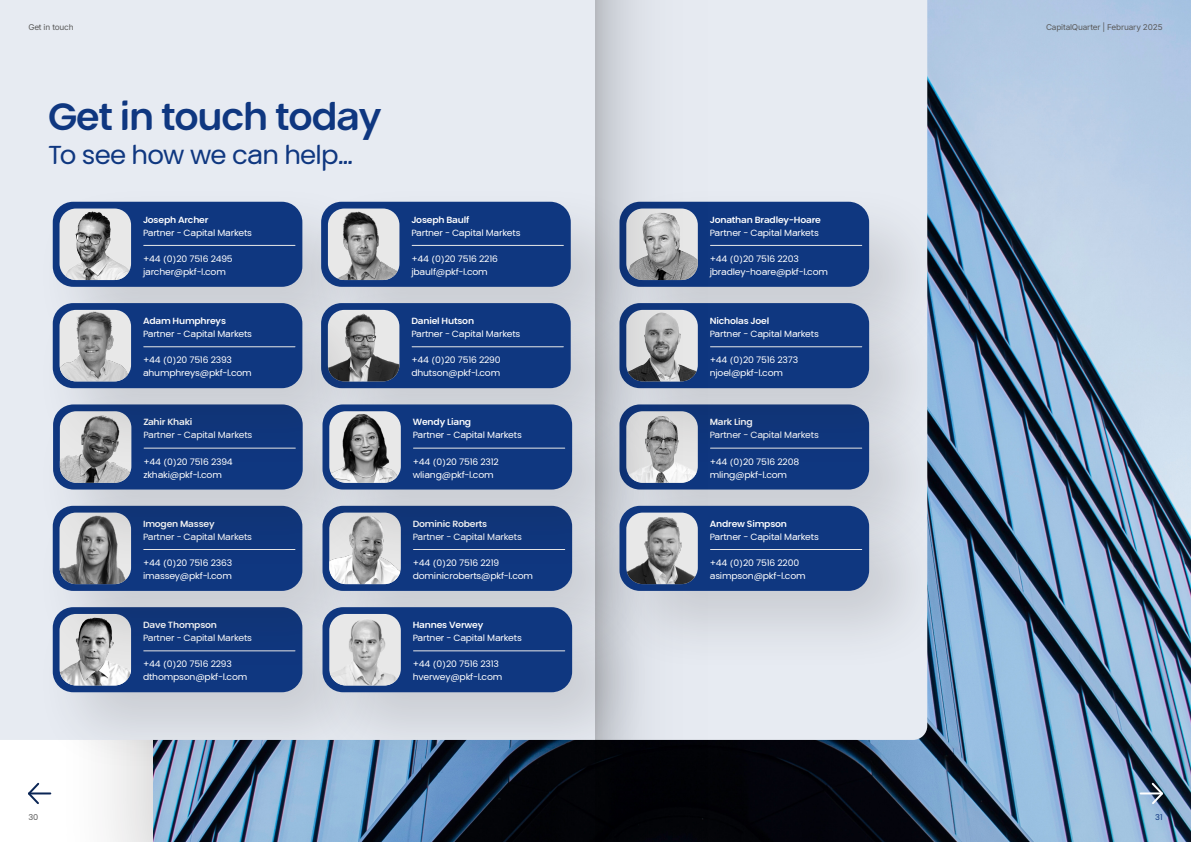
<style>
.page{position:relative;width:1191px;height:842px;background:#fff}
.page>*{position:absolute;margin:0;border:0;box-sizing:border-box;transform-origin:0 0}
.t1{font:700 38px "PKF Global Sans";letter-spacing:-.03em;color:#0f3780}
.t2{font:26px "PKF Global Sans";letter-spacing:-.03em;color:#0f3780}
.t3{font:9px "PKF Global Sans";letter-spacing:-.02em;color:#fff}
.t4{font:700 9px "PKF Global Sans";letter-spacing:-.02em;color:#fff}
.t5{font:8px "Inter";letter-spacing:-.02em;color:#5a5a5a}
.t6{font:8px "PKF Global Sans";color:#5a5a5a}
.t7{font:8px "PKF Global Sans";color:#0f3780}
</style>
<div class="page">
<img style="left:153px;top:0;width:1038px;height:842px">
<div style="left:0;top:0;width:927px;height:740px;background:#e7ebf2"></div>
<div style="left:619px;top:404px;width:250px;height:85px;background:#0f3780;border-radius:21px"></div>
<div style="left:33px;top:182px;width:352px;height:188px;background:#e7ebf2"></div>
<div style="left:53px;top:202px;width:249px;height:85px;background:#0f3780;border-radius:21px"></div>
<img style="left:60px;top:209px;width:71px;height:71px">
<hr style="left:144px;top:245px;width:151px;height:1px;background:#e8e8e8">
<div style="left:33px;top:587px;width:352px;height:189px;background:#231f20;opacity:.15"></div>
<div style="left:53px;top:607px;width:249px;height:85px;background:#0f3780;border-radius:21px"></div>
<img style="left:60px;top:674px;width:71px;height:11px">
<div style="left:302px;top:182px;width:352px;height:188px;background:#231f20;opacity:.15"></div>
<div style="left:321px;top:202px;width:250px;height:85px;background:#0f3780;border-radius:21px"></div>
<img style="left:328px;top:209px;width:71px;height:71px">
<hr style="left:412px;top:245px;width:151px;height:1px;background:#e8e8e8">
<div style="left:301px;top:283px;width:353px;height:188px;background:#231f20;opacity:.15"></div>
<div style="left:321px;top:303px;width:250px;height:85px;background:#0f3780;border-radius:21px"></div>
<img style="left:385px;top:310px;width:14px;height:71px">
<hr style="left:412px;top:346px;width:151px;height:1px;background:#e8e8e8">
<div style="left:33px;top:486px;width:352px;height:188px;background:#231f20;opacity:.15"></div>
<div style="left:53px;top:506px;width:249px;height:85px;background:#0f3780;border-radius:21px"></div>
<img style="left:60px;top:573px;width:70px;height:11px">
<div style="left:322px;top:506px;width:250px;height:85px;background:#0f3780;border-radius:21px"></div>
<img style="left:330px;top:573px;width:70px;height:11px">
<div style="left:600px;top:182px;width:352px;height:188px;background:#231f20;opacity:.15"></div>
<div style="left:619px;top:202px;width:250px;height:85px;background:#0f3780;border-radius:21px"></div>
<hr style="left:710px;top:245px;width:151px;height:1px;background:#e8e8e8">
<div style="left:34px;top:385px;width:352px;height:188px;background:#231f20;opacity:.15"></div>
<div style="left:53px;top:404px;width:250px;height:85px;background:#0f3780;border-radius:21px"></div>
<img style="left:60px;top:471px;width:71px;height:12px">
<div style="left:33px;top:283px;width:352px;height:188px;background:#231f20;opacity:.15"></div>
<div style="left:53px;top:303px;width:249px;height:85px;background:#0f3780;border-radius:21px"></div>
<img style="left:60px;top:310px;width:71px;height:71px">
<hr style="left:144px;top:346px;width:151px;height:1px;background:#e8e8e8">
<div style="left:600px;top:283px;width:352px;height:188px;background:#231f20;opacity:.15"></div>
<div style="left:619px;top:303px;width:250px;height:85px;background:#0f3780;border-radius:21px"></div>
<hr style="left:710px;top:346px;width:151px;height:1px;background:#e8e8e8">
<div style="left:303px;top:587px;width:352px;height:189px;background:#231f20;opacity:.15"></div>
<div style="left:322px;top:607px;width:250px;height:85px;background:#0f3780;border-radius:21px"></div>
<img style="left:329px;top:614px;width:72px;height:71px">
<hr style="left:413px;top:650px;width:152px;height:1px;background:#e8e8e8">
<svg style="left:595px;top:0;width:158px;height:842px"></svg>
<div style="left:303px;top:385px;width:352px;height:188px;background:#231f20;opacity:.15"></div>
<div style="left:322px;top:404px;width:250px;height:85px;background:#0f3780;border-radius:21px"></div>
<img style="left:329px;top:411px;width:72px;height:72px">
<hr style="left:413px;top:448px;width:152px;height:1px;background:#e8e8e8">
<svg style="left:28px;top:782px;width:13px;height:22px"></svg>
<hr style="left:29px;top:792px;width:21px;height:2px;background:#0a2555">
<svg style="left:1149px;top:781px;width:15px;height:25px"></svg>
<hr style="left:1140px;top:792px;width:22px;height:2px;background:#fff">
<div style="left:600px;top:486px;width:352px;height:188px;background:#231f20;opacity:.15"></div>
<div style="left:619px;top:506px;width:250px;height:85px;background:#0f3780;border-radius:21px"></div>
<img style="left:626px;top:513px;width:72px;height:71px">
<hr style="left:710px;top:549px;width:151px;height:1px;background:#e8e8e8">
<p class="t5" style="left:28px;top:21px;width:47px">Get in touch</p>
<p class="t1" style="left:48px;top:93px;width:335px">Get in touch today</p>
<p class="t2" style="left:48px;top:139px;width:306px">To see how we can help...</p>
<p class="t4" style="left:143px;top:214px;width:67px">Joseph Archer</p>
<p class="t3" style="left:143px;top:227px;width:111px">Partner - Capital Markets</p>
<p class="t3" style="left:143px;top:253px;width:91px">+44 (0)20 7516 2495</p>
<p class="t3" style="left:143px;top:266px;width:84px">jarcher@pkf-l.com</p>
<p class="t4" style="left:143px;top:315px;width:84px">Adam Humphreys</p>
<p class="t3" style="left:143px;top:328px;width:111px">Partner - Capital Markets</p>
<p class="t3" style="left:143px;top:355px;width:91px">+44 (0)20 7516 2393</p>
<p class="t3" style="left:143px;top:368px;width:110px">ahumphreys@pkf-l.com</p>
<p class="t4" style="left:143px;top:416px;width:51px">Zahir Khaki</p>
<p class="t3" style="left:143px;top:430px;width:111px">Partner - Capital Markets</p>
<p class="t3" style="left:143px;top:456px;width:91px">+44 (0)20 7516 2394</p>
<p class="t3" style="left:143px;top:469px;width:80px">zkhaki@pkf-l.com</p>
<p class="t4" style="left:143px;top:518px;width:73px">Imogen Massey</p>
<p class="t3" style="left:143px;top:531px;width:111px">Partner - Capital Markets</p>
<p class="t3" style="left:143px;top:557px;width:91px">+44 (0)20 7516 2363</p>
<p class="t3" style="left:143px;top:570px;width:90px">imassey@pkf-l.com</p>
<p class="t4" style="left:143px;top:619px;width:76px">Dave Thompson</p>
<p class="t3" style="left:143px;top:632px;width:111px">Partner - Capital Markets</p>
<p class="t3" style="left:143px;top:659px;width:90px">+44 (0)20 7516 2293</p>
<p class="t3" style="left:143px;top:672px;width:106px">dthompson@pkf-l.com</p>
<p class="t4" style="left:411px;top:214px;width:59px">Joseph Baulf</p>
<p class="t3" style="left:411px;top:227px;width:111px">Partner - Capital Markets</p>
<p class="t3" style="left:411px;top:253px;width:88px">+44 (0)20 7516 2216</p>
<p class="t3" style="left:411px;top:266px;width:78px">jbaulf@pkf-l.com</p>
<p class="t4" style="left:411px;top:315px;width:64px">Daniel Hutson</p>
<p class="t3" style="left:411px;top:328px;width:111px">Partner - Capital Markets</p>
<p class="t3" style="left:411px;top:355px;width:91px">+44 (0)20 7516 2290</p>
<p class="t3" style="left:411px;top:368px;width:90px">dhutson@pkf-l.com</p>
<p class="t4" style="left:413px;top:416px;width:60px">Wendy Liang</p>
<p class="t3" style="left:413px;top:430px;width:111px">Partner - Capital Markets</p>
<p class="t3" style="left:413px;top:456px;width:88px">+44 (0)20 7516 2312</p>
<p class="t3" style="left:413px;top:469px;width:82px">wliang@pkf-l.com</p>
<p class="t4" style="left:413px;top:518px;width:76px">Dominic Roberts</p>
<p class="t3" style="left:413px;top:531px;width:111px">Partner - Capital Markets</p>
<p class="t3" style="left:413px;top:557px;width:88px">+44 (0)20 7516 2219</p>
<p class="t3" style="left:413px;top:570px;width:122px">dominicroberts@pkf-l.com</p>
<p class="t4" style="left:413px;top:619px;width:72px">Hannes Verwey</p>
<p class="t3" style="left:413px;top:632px;width:111px">Partner - Capital Markets</p>
<p class="t3" style="left:413px;top:659px;width:88px">+44 (0)20 7516 2313</p>
<p class="t3" style="left:413px;top:672px;width:91px">hverwey@pkf-l.com</p>
<p class="t4" style="left:710px;top:214px;width:113px">Jonathan Bradley-Hoare</p>
<p class="t3" style="left:710px;top:227px;width:111px">Partner - Capital Markets</p>
<p class="t3" style="left:710px;top:253px;width:91px">+44 (0)20 7516 2203</p>
<p class="t3" style="left:710px;top:266px;width:120px">jbradley-hoare@pkf-l.com</p>
<p class="t4" style="left:710px;top:315px;width:61px">Nicholas Joel</p>
<p class="t3" style="left:710px;top:328px;width:111px">Partner - Capital Markets</p>
<p class="t3" style="left:710px;top:355px;width:90px">+44 (0)20 7516 2373</p>
<p class="t3" style="left:710px;top:368px;width:75px">njoel@pkf-l.com</p>
<p class="t4" style="left:710px;top:416px;width:44px">Mark Ling</p>
<p class="t3" style="left:710px;top:430px;width:111px">Partner - Capital Markets</p>
<p class="t3" style="left:710px;top:456px;width:91px">+44 (0)20 7516 2208</p>
<p class="t3" style="left:710px;top:469px;width:79px">mling@pkf-l.com</p>
<p class="t4" style="left:710px;top:518px;width:79px">Andrew Simpson</p>
<p class="t3" style="left:710px;top:531px;width:111px">Partner - Capital Markets</p>
<p class="t3" style="left:710px;top:557px;width:91px">+44 (0)20 7516 2200</p>
<p class="t3" style="left:710px;top:570px;width:97px">asimpson@pkf-l.com</p>
<p class="t5" style="left:1046px;top:21px;width:118px">CapitalQuarter | February 2025</p>
<p class="t6" style="left:28px;top:812px;width:11px">30</p>
<p class="t7" style="left:1155px;top:812px;width:9px">31</p>
</div>
